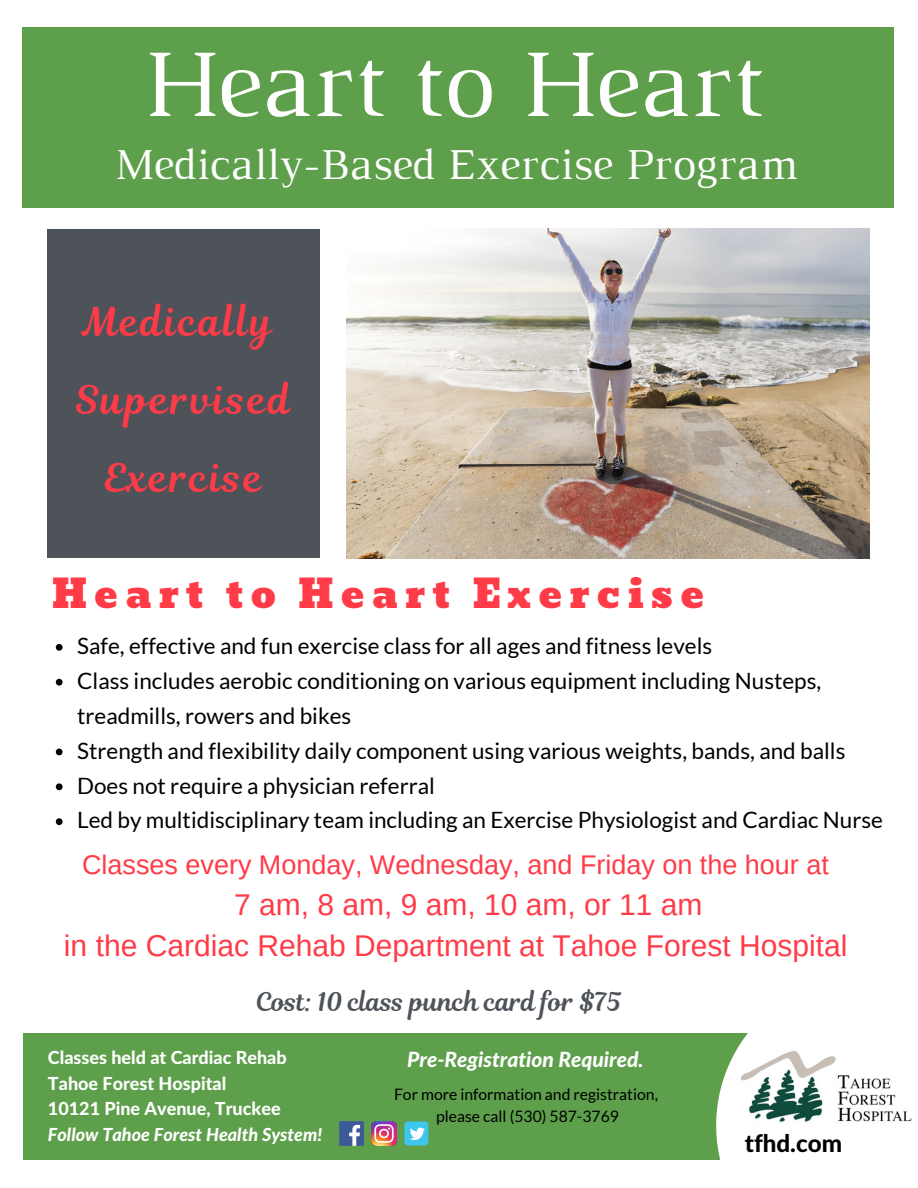
<style>
.page{position:relative;width:918px;height:1188px;background:#fff}
.page>*{position:absolute;margin:0;border:0;box-sizing:border-box;transform-origin:0 0}
.t1{font:99px "Luthier";color:#fff}
.t2{font:45px "Luthier";color:#fff}
.t3{font:39px/77.7px "Magnolia Script";letter-spacing:.07em;color:#ff3b48;text-align:center}
.t4{font:39px "Bevan";letter-spacing:.175em;color:#ff3b48}
.t5{font:30px/41.7px "Arimo";color:#ff3b48}
.t6{font:27px "Arimo";color:#ff3b48}
.t7{font:25.5px "Magnolia Script";color:#4e5259}
.t8{font:800 24.15px "Lato Latin";color:#000}
.t9{font:22.5px/34.8px "Lato";color:#000}
.t10{font:italic 800 21px "Lato";color:#fff}
.t11{font:800 18px/25.8px "Lato Latin";color:#fff}
.t12{font:italic 800 18px "Lato";color:#fff}
.t13{font:15.75px/21.3px "Lato";color:#000;text-align:center}
</style>
<div class="page">
<div style="left:22px;top:27px;width:872px;height:180px;background:#5d9f4a"></div>
<div style="left:47px;top:229px;width:272px;height:329px;background:#4e5259"></div>
<img style="left:347px;top:229px;width:523px;height:329px">
<div style="left:23px;top:1033px;width:872px;height:126px;background:#5d9f4a"></div>
<div style="left:339px;top:1121px;width:25px;height:25px;background:#3d5a98"></div>
<svg style="left:349px;top:1125px;width:11px;height:21px"></svg>
<img style="left:372px;top:1121px;width:25px;height:25px">
<div style="left:404px;top:1121px;width:24px;height:24px;background:#3fc6ee;border-radius:4px"></div>
<svg style="left:410px;top:1128px;width:15px;height:12px"></svg>
<svg style="left:716px;top:1033px;width:196px;height:127px"></svg>
<img style="left:741px;top:1049px;width:170px;height:78px">
<svg style="left:56px;top:644px;width:7px;height:7px"></svg>
<svg style="left:56px;top:679px;width:7px;height:7px"></svg>
<svg style="left:56px;top:749px;width:7px;height:6px"></svg>
<svg style="left:56px;top:783px;width:7px;height:7px"></svg>
<svg style="left:56px;top:818px;width:7px;height:7px"></svg>
<h1 class="t1" style="left:144px;top:48px;width:621px">Heart to Heart</h1>
<h2 class="t2" style="left:113px;top:148px;width:686px">Medically-Based Exercise Program</h2>
<h3 class="t3" style="left:75px;top:284px;width:217px">Medically<br>Supervised<br>Exercise</h3>
<h3 class="t4" style="left:52px;top:562px;width:654px">Heart to Heart Exercise</h3>
<p class="t9" style="left:77px;top:628px;width:807px">Safe, effective and fun exercise class for all ages and fitness levels<br>Class includes aerobic conditioning on various equipment including Nusteps, treadmills, rowers and bikes<br>Strength and flexibility daily component using various weights, bands, and balls Does not require a physician referral<br>Led by multidisciplinary team including an Exercise Physiologist and Cardiac Nurse</p>
<p class="t6" style="left:82px;top:850px;width:748px">Classes every Monday, Wednesday, and Friday on the hour at</p>
<h3 class="t5" style="left:64px;top:883px;width:785px;text-indent:170px">7 am, 8 am, 9 am, 10 am, or 11 am<br>in the Cardiac Rehab Department at Tahoe Forest Hospital</h3>
<p class="t7" style="left:256px;top:983px;width:367px">Cost: 10 class punch card for $75</p>
<p class="t11" style="left:48px;top:1045px;width:240px">Classes held at Cardiac Rehab<br>Tahoe Forest Hospital<br>10121 Pine Avenue, Truckee</p>
<p class="t12" style="left:48px;top:1127px;width:276px">Follow Tahoe Forest Health System!</p>
<p class="t10" style="left:407px;top:1050px;width:238px">Pre-Registration Required.</p>
<p class="t13" style="left:394px;top:1083px;width:266px">For more information and registration, please call (530) 587-3769</p>
<p class="t8" style="left:745px;top:1132px;width:99px">tfhd.com</p>
</div>
